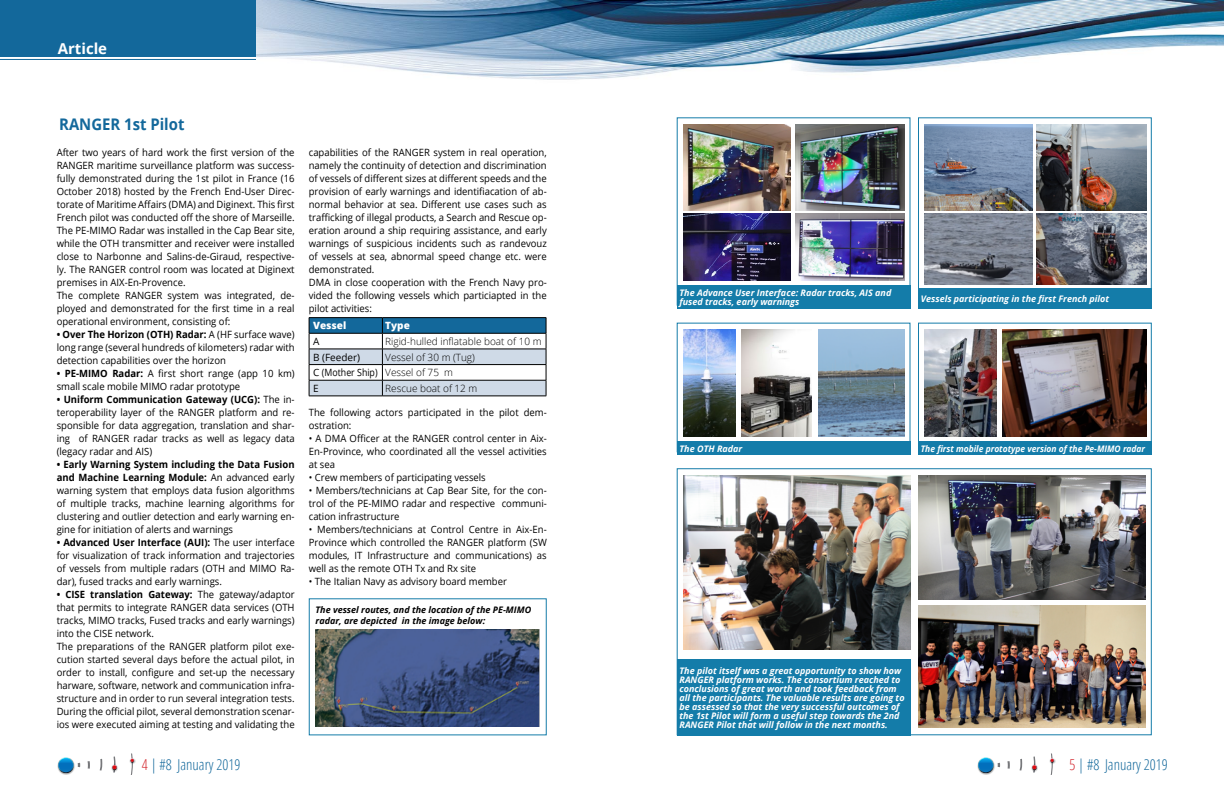
<style>
.page{position:relative;width:1224px;height:792px;background:#fff}
.page>*{position:absolute;margin:0;border:0;box-sizing:border-box;transform-origin:0 0}
.t1{font:700 16px "Open Sans";color:#13689b;scale:.93 1}
.t2{font:300 15px "Open Sans Condensed";color:#13689b}
.t3{font:700 15px "Open Sans";color:#fff}
.t4{font:10px/13px "Open Sans";color:#000;text-align:justify;scale:.95 1}
.t5{font:300 10px/15.7px "Open Sans";color:#000}
.t6{font:800 10px "Open Sans";color:#fff}
.t7{font:10px "Open Sans";color:#000}
.t8{font:italic 700 9px/9px "Open Sans";color:#fff}
.t9{font:italic 700 9px/11.5px "Open Sans";color:#000}
.t10{font:italic 700 9px "Open Sans";color:#fff;scale:.94 1}
.s1{font-weight:700}
.s2{font-weight:400}
.s3{color:#d2232a}
</style>
<div class="page">
<div style="left:0;top:0;width:258px;height:57px;background:#13689b"></div>
<hr style="left:0;top:59px;width:1224px;height:1px;background:#13689b">
<img style="left:257px;top:0;width:967px;height:80px">
<img style="left:57px;top:757px;width:10px;height:18px">
<svg style="left:58px;top:758px;width:15px;height:15px"></svg>
<div style="left:58px;top:758px;width:15px;height:15px;border:1px solid #fff;border-radius:50%"></div>
<svg style="left:67px;top:753px;width:69px;height:22px"></svg>
<img style="left:977px;top:757px;width:10px;height:18px">
<svg style="left:978px;top:758px;width:15px;height:15px"></svg>
<div style="left:978px;top:758px;width:15px;height:15px;border:1px solid #fff;border-radius:50%"></div>
<svg style="left:987px;top:753px;width:69px;height:22px"></svg>
<hr style="left:309px;top:317px;width:73px;height:1px;background:#000">
<hr style="left:382px;top:317px;width:164px;height:1px;background:#000">
<svg style="left:309px;top:318px;width:238px;height:78px"></svg>
<hr style="left:309px;top:396px;width:73px;height:1px;background:#000">
<hr style="left:382px;top:396px;width:164px;height:1px;background:#000">
<img style="left:316px;top:629px;width:224px;height:98px">
<div style="left:309px;top:598px;width:238px;height:137px;border:1px solid #147ca9"></div>
<div style="left:918px;top:323px;width:234px;height:129px;border:1px solid #147ca9"></div>
<div style="left:918px;top:117px;width:234px;height:189px;border:1px solid #147ca9"></div>
<img style="left:683px;top:125px;width:108px;height:85px">
<img style="left:924px;top:125px;width:108px;height:85px">
<img style="left:683px;top:213px;width:108px;height:68px">
<img style="left:683px;top:330px;width:53px;height:106px">
<img style="left:683px;top:475px;width:228px;height:175px">
<img style="left:918px;top:475px;width:227px;height:125px">
<img style="left:918px;top:606px;width:227px;height:121px">
<img style="left:924px;top:330px;width:72px;height:106px">
<img style="left:741px;top:330px;width:70px;height:106px">
<img style="left:818px;top:330px;width:87px;height:106px">
<img style="left:1002px;top:330px;width:144px;height:106px">
<img style="left:924px;top:213px;width:108px;height:72px">
<img style="left:796px;top:125px;width:109px;height:85px">
<img style="left:1037px;top:125px;width:109px;height:85px">
<img style="left:796px;top:213px;width:109px;height:68px">
<img style="left:1037px;top:213px;width:109px;height:72px">
<div style="left:677px;top:285px;width:234px;height:24px;background:#147ca9"></div>
<div style="left:677px;top:442px;width:234px;height:13px;background:#147ca9"></div>
<div style="left:677px;top:659px;width:234px;height:76px;background:#147ca9"></div>
<div style="left:918px;top:442px;width:234px;height:13px;background:#147ca9"></div>
<div style="left:918px;top:288px;width:234px;height:21px;background:#147ca9"></div>
<h2 class="t3" style="left:58px;top:38px;width:51px">Article</h2>
<h1 class="t1" style="left:59px;top:113px;width:136px">RANGER 1st Pilot</h1>
<p class="t4" style="left:57px;top:145px;width:252px;text-align:left">After two years of hard work the first version of the RANGER maritime surveillance platform was success&shy;fully demonstrated during the 1st pilot in France (16<br>October 2018) hosted by the French End-User Direc&shy;torate of Maritime Affairs (DMA) and Diginext. This first French pilot was conducted off the shore of Marseille.<br>The PE-MIMO Radar was installed in the Cap Bear site, while the OTH transmitter and receiver were installed close to Narbonne and Salins-de-Giraud, respective&shy;ly. The RANGER control room was located at Diginext premises in AIX-En-Provence.<br>The complete RANGER system was integrated, de&shy;ployed and demonstrated for the first time in a real operational environment, consisting of:</p>
<p class="t4" style="left:57px;top:327px;width:252px"><span class="s1">• Over The Horizon (OTH) Radar:</span> A (HF surface wave) long range (several hundreds of kilometers) radar with detection capabilities over the horizon</p>
<p class="t4" style="left:57px;top:366px;width:252px"><span class="s1">• PE-MIMO Radar:</span> A first short range (app 10 km) small scale mobile MIMO radar prototype</p>
<p class="t4" style="left:57px;top:392px;width:252px"><span class="s1">• Uniform Communication Gateway (UCG):</span> The in&shy;teroperability layer of the RANGER platform and re&shy;sponsible for data aggregation, translation and shar&shy;ing of RANGER radar tracks as well as legacy data (legacy radar and AIS)</p>
<p class="t4" style="left:57px;top:457px;width:252px"><span class="s1">• Early Warning System including the Data Fusion and Machine Learning Module:</span> An advanced early warning system that employs data fusion algorithms of multiple tracks, machine learning algorithms for clustering and outlier detection and early warning en&shy;gine for initiation of alerts and warnings</p>
<p class="t4" style="left:57px;top:535px;width:252px"><span class="s1">• Advanced User Interface (AUI):</span> The user interface for visualization of track information and trajectories of vessels from multiple radars (OTH and MIMO Ra&shy;dar), fused tracks and early warnings.</p>
<p class="t4" style="left:57px;top:587px;width:252px;text-align:left"><span class="s1">• CISE translation Gateway:</span> The gateway/adaptor that permits to integrate RANGER data services (OTH tracks, MIMO tracks, Fused tracks and early warnings) into the CISE network.<br>The preparations of the RANGER platform pilot exe&shy;cution started several days before the actual pilot, in order to install, configure and set-up the necessary harware, software, network and communication infra&shy;structure and in order to run several integration tests.<br>During the official pilot, several demonstration scenar&shy;ios were executed aiming at testing and validating the</p>
<p class="t4" style="left:309px;top:145px;width:252px;text-align:left">capabilities of the RANGER system in real operation, namely the continuity of detection and discrimination of vessels of different sizes at different speeds and the provision of early warnings and identifiacation of ab&shy;normal behavior at sea. Different use cases such as trafficking of illegal products, a Search and Rescue op&shy;eration around a ship requiring assistance, and early warnings of suspicious incidents such as randevouz of vessels at sea, abnormal speed change etc. were demonstrated.<br>DMA in close cooperation with the French Navy pro&shy;vided the following vessels which particiapted in the pilot activities:</p>
<p class="t6" style="left:313px;top:318px;width:35px">Vessel</p>
<p class="t6" style="left:385px;top:318px;width:26px">Type</p>
<p class="t7" style="left:313px;top:334px;width:8px">A</p>
<p class="t5" style="left:385px;top:333px;width:158px">Rigid-hulled inflatable boat of 10 m</p>
<p class="t7" style="left:313px;top:350px;width:49px">B (Feeder)</p>
<p class="t5" style="left:313px;top:349px;width:163px;text-indent:72px">Vessel of 30 m (Tug)<br><span class="s2">C (Mother Ship)</span> Vessel of 75 m<br><span class="s2">E</span></p>
<p class="t5" style="left:385px;top:380px;width:94px">Rescue boat of 12 m</p>
<p class="t4" style="left:309px;top:405px;width:252px">The following actors participated in the pilot dem&shy;ostration:</p>
<p class="t4" style="left:309px;top:431px;width:252px">• A DMA Officer at the RANGER control center in Aix-En-Province, who coordinated all the vessel activities at sea</p>
<p class="t4" style="left:309px;top:470px;width:188px">• Crew members of participating vessels</p>
<p class="t4" style="left:309px;top:483px;width:252px">• Members/technicians at Cap Bear Site, for the con&shy;trol of the PE-MIMO radar and respective communi&shy;cation infrastructure</p>
<p class="t4" style="left:309px;top:522px;width:252px">• Members/technicians at Control Centre in Aix-En-Province which controlled the RANGER platform (SW modules, IT Infrastructure and communications) as well as the remote OTH Tx and Rx site</p>
<p class="t4" style="left:309px;top:574px;width:210px">• The Italian Navy as advisory board member</p>
<p class="t9" style="left:316px;top:603px;width:217px">The vessel routes, and the location of the PE-MIMO radar, are depicted in the image below:</p>
<p class="t8" style="left:680px;top:288px;width:213px">The Advance User Interface: Radar tracks, AIS and fused tracks, early warnings</p>
<p class="t8" style="left:921px;top:294px;width:190px">Vessels participating in the first French pilot</p>
<p class="t8" style="left:680px;top:444px;width:64px">The OTH Radar</p>
<p class="t10" style="left:921px;top:442px;width:240px">The first mobile prototype version of the Pe-MIMO radar</p>
<p class="t8" style="left:680px;top:666px;width:227px">The pilot itself was a great opportunity to show how RANGER platform works. The consortium reached to conclusions of great worth and took feedback from all the participants. The valuable results are going to be assessed so that the very successful outcomes of the 1st Pilot will form a useful step towards the 2nd RANGER Pilot that will follow in the next months.</p>
<h2 class="t2" style="left:142px;top:754px;width:100px"><span class="s3">4</span> | #8 January 2019</h2>
<h2 class="t2" style="left:1069px;top:754px;width:100px"><span class="s3">5</span> | #8 January 2019</h2>
</div>
